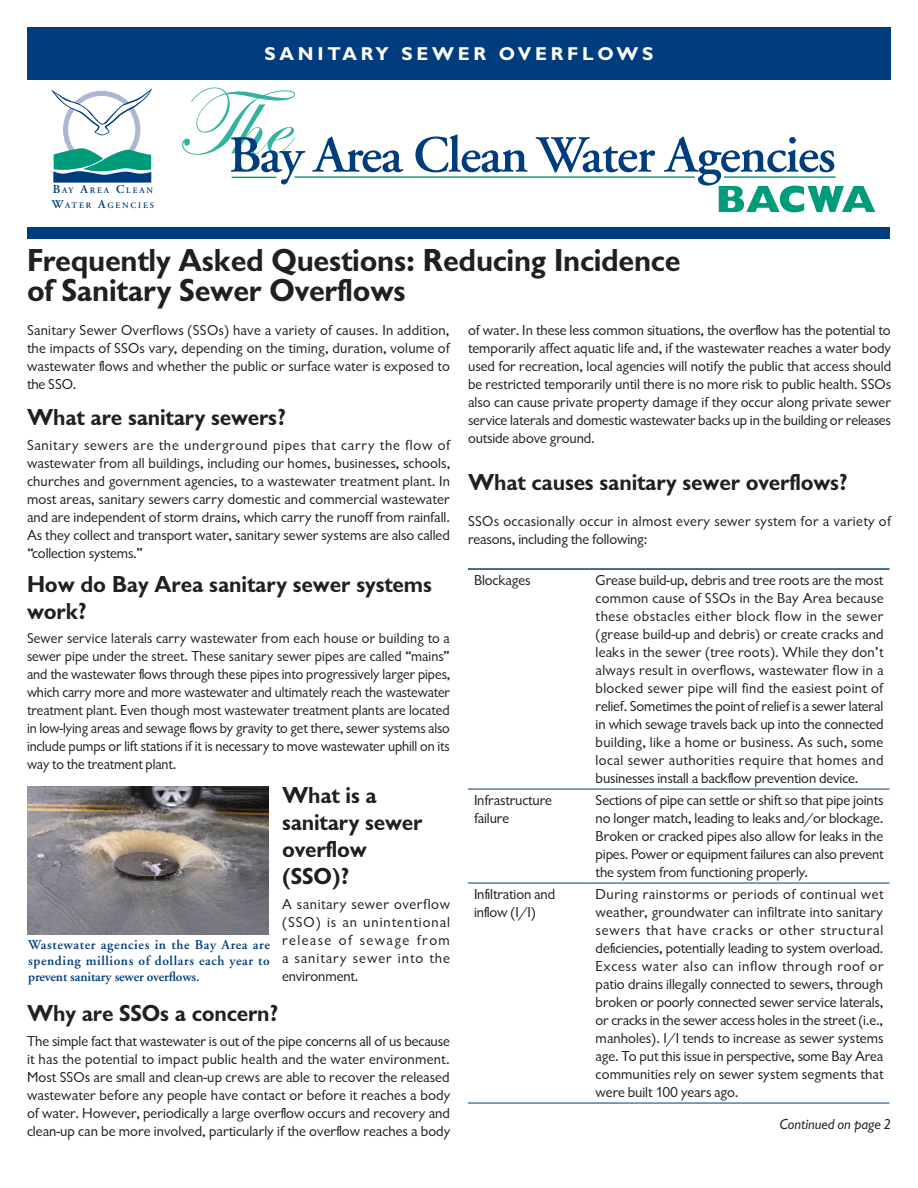
<style>
.page{position:relative;width:918px;height:1188px;background:#fff}
.page>*{position:absolute;margin:0;border:0;box-sizing:border-box;transform-origin:0 0}
.t1{font:33px/30px "Gill Sans Bld";letter-spacing:-.01em;color:#231f20}
.t2{font:24px/27px "Gill Sans Bld";letter-spacing:-.01em;color:#231f20}
.t3{font:700 18.75px "Gill Sans";letter-spacing:.2em;color:#fff}
.t4{font:15px/18px "Gill Sans Rgl";letter-spacing:-.005em;color:#231f20;text-align:justify}
.t5{font:15px/18px "Gill Sans Rgl";letter-spacing:.02em;color:#231f20}
.t6{font:15px "Gill Sans Itl";letter-spacing:-.005em;color:#231f20}
.t7{font:600 13.5px/16.2px "Adobe Garamond";letter-spacing:-.01em;color:#013d7d;text-align:justify}
.t8{font:600 8.4px "Adobe Garamond";letter-spacing:.215em;color:#013d7d}
.s1{font-size:12px}
</style>
<div class="page">
<svg style="left:182px;top:87px;width:123px;height:97px"></svg>
<svg style="left:312px;top:137px;width:92px;height:35px"></svg>
<svg style="left:415px;top:134px;width:113px;height:38px"></svg>
<svg style="left:536px;top:137px;width:119px;height:35px"></svg>
<svg style="left:664px;top:137px;width:211px;height:75px"></svg>
<hr style="left:232px;top:177px;width:44px;height:1px;background:#009b7a">
<hr style="left:295px;top:176px;width:400px;height:2px;background:#009b7a">
<hr style="left:724px;top:176px;width:112px;height:2px;background:#009b7a">
<svg style="left:53px;top:148px;width:98px;height:35px"></svg>
<svg style="left:51px;top:89px;width:101px;height:46px"></svg>
<div style="left:27px;top:27px;width:864px;height:52px;background:#013d7d"></div>
<div style="left:28px;top:227px;width:862px;height:11px;background:#013d7d"></div>
<hr style="left:468px;top:568px;width:122px;height:2px;background:#013d7d">
<hr style="left:590px;top:568px;width:300px;height:2px;background:#013d7d">
<hr style="left:468px;top:789px;width:122px;height:1px;background:#013d7d">
<hr style="left:590px;top:789px;width:300px;height:1px;background:#013d7d">
<hr style="left:468px;top:883px;width:122px;height:1px;background:#013d7d">
<hr style="left:590px;top:883px;width:300px;height:1px;background:#013d7d">
<hr style="left:468px;top:1103px;width:122px;height:1px;background:#013d7d">
<hr style="left:590px;top:1103px;width:300px;height:1px;background:#013d7d">
<img style="left:27px;top:786px;width:242px;height:149px">
<p class="t8" style="left:53px;top:185px;width:102px"><span class="s1">B</span>AY <span class="s1">A</span>REA <span class="s1">C</span>LEAN</p>
<p class="t8" style="left:52px;top:200px;width:104px"><span class="s1">W</span>ATER <span class="s1">A</span>GENCIES</p>
<p class="t3" style="left:264px;top:43px;width:391px">SANITARY SEWER OVERFLOWS</p>
<p class="t1" style="left:27px;top:248px;width:655px">Frequently Asked Questions: Reducing Incidence of Sanitary Sewer Overflows</p>
<p class="t4" style="left:468px;top:323px;width:425px">of water. In these less common situations, the overflow has the potential to temporarily affect aquatic life and, if the wastewater reaches a water body used for recreation, local agencies will notify the public that access should be restricted temporarily until there is no more risk to public health. SSOs also can cause private property damage if they occur along private sewer service laterals and domestic wastewater backs up in the building or releases outside above ground.</p>
<p class="t2" style="left:468px;top:471px;width:382px">What causes sanitary sewer overflows?</p>
<p class="t5" style="left:468px;top:514px;width:425px">SSOs occasionally occur in almost every sewer system for a variety of reasons, including the following:</p>
<p class="t4" style="left:474px;top:572px;width:58px">Blockages</p>
<p class="t4" style="left:596px;top:572px;width:290px">Grease build-up, debris and tree roots are the most common cause of SSOs in the Bay Area because these obstacles either block flow in the sewer (grease build-up and debris) or create cracks and leaks in the sewer (tree roots). While they don’t always result in overflows, wastewater flow in a blocked sewer pipe will find the easiest point of relief. Sometimes the point of relief is a sewer lateral in which sewage travels back up into the connected building, like a home or business. As such, some local sewer authorities require that homes and businesses install a backflow prevention device.</p>
<p class="t4" style="left:474px;top:792px;width:80px">Infrastructure failure</p>
<p class="t4" style="left:596px;top:792px;width:290px">Sections of pipe can settle or shift so that pipe joints no longer match, leading to leaks and/or blockage.<br>Broken or cracked pipes also allow for leaks in the pipes. Power or equipment failures can also prevent the system from functioning properly.</p>
<p class="t4" style="left:474px;top:886px;width:83px">Infiltration and inflow (I/I)</p>
<p class="t4" style="left:596px;top:886px;width:290px">During rainstorms or periods of continual wet weather, groundwater can infiltrate into sanitary sewers that have cracks or other structural deficiencies, potentially leading to system overload.<br>Excess water also can inflow through roof or patio drains illegally connected to sewers, through broken or poorly connected sewer service laterals, or cracks in the sewer access holes in the street (i.e., manholes). I/I tends to increase as sewer systems age. To put this issue in perspective, some Bay Area communities rely on sewer system segments that were built 100 years ago.</p>
<p class="t6" style="left:779px;top:1114px;width:113px">Continued on page 2</p>
<p class="t4" style="left:27px;top:323px;width:424px">Sanitary Sewer Overflows (SSOs) have a variety of causes. In addition, the impacts of SSOs vary, depending on the timing, duration, volume of wastewater flows and whether the public or surface water is exposed to the SSO.</p>
<p class="t2" style="left:27px;top:406px;width:261px">What are sanitary sewers?</p>
<p class="t4" style="left:27px;top:437px;width:425px">Sanitary sewers are the underground pipes that carry the flow of wastewater from all buildings, including our homes, businesses, schools, churches and government agencies, to a wastewater treatment plant. In most areas, sanitary sewers carry domestic and commercial wastewater and are independent of storm drains, which carry the runoff from rainfall.<br>As they collect and transport water, sanitary sewer systems are also called “collection systems.”</p>
<p class="t2" style="left:27px;top:572px;width:407px">How do Bay Area sanitary sewer systems work?</p>
<p class="t4" style="left:27px;top:631px;width:425px">Sewer service laterals carry wastewater from each house or building to a sewer pipe under the street. These sanitary sewer pipes are called “mains” and the wastewater flows through these pipes into progressively larger pipes, which carry more and more wastewater and ultimately reach the wastewater treatment plant. Even though most wastewater treatment plants are located in low-lying areas and sewage flows by gravity to get there, sewer systems also include pumps or lift stations if it is necessary to move wastewater uphill on its way to the treatment plant.</p>
<p class="t2" style="left:282px;top:784px;width:142px">What is a sanitary sewer overflow (SSO)?</p>
<p class="t4" style="left:282px;top:896px;width:169px">A sanitary sewer overflow (SSO) is an unintentional release of sewage from a sanitary sewer into the environment.</p>
<p class="t2" style="left:27px;top:1002px;width:253px">Why are SSOs a concern?</p>
<p class="t4" style="left:27px;top:1033px;width:425px">The simple fact that wastewater is out of the pipe concerns all of us because it has the potential to impact public health and the water environment.<br>Most SSOs are small and clean-up crews are able to recover the released wastewater before any people have contact or before it reaches a body of water. However, periodically a large overflow occurs and recovery and clean-up can be more involved, particularly if the overflow reaches a body</p>
<p class="t7" style="left:28px;top:937px;width:243px">Wastewater agencies in the Bay Area are spending millions of dollars each year to prevent sanitary sewer overflows.</p>
</div>
